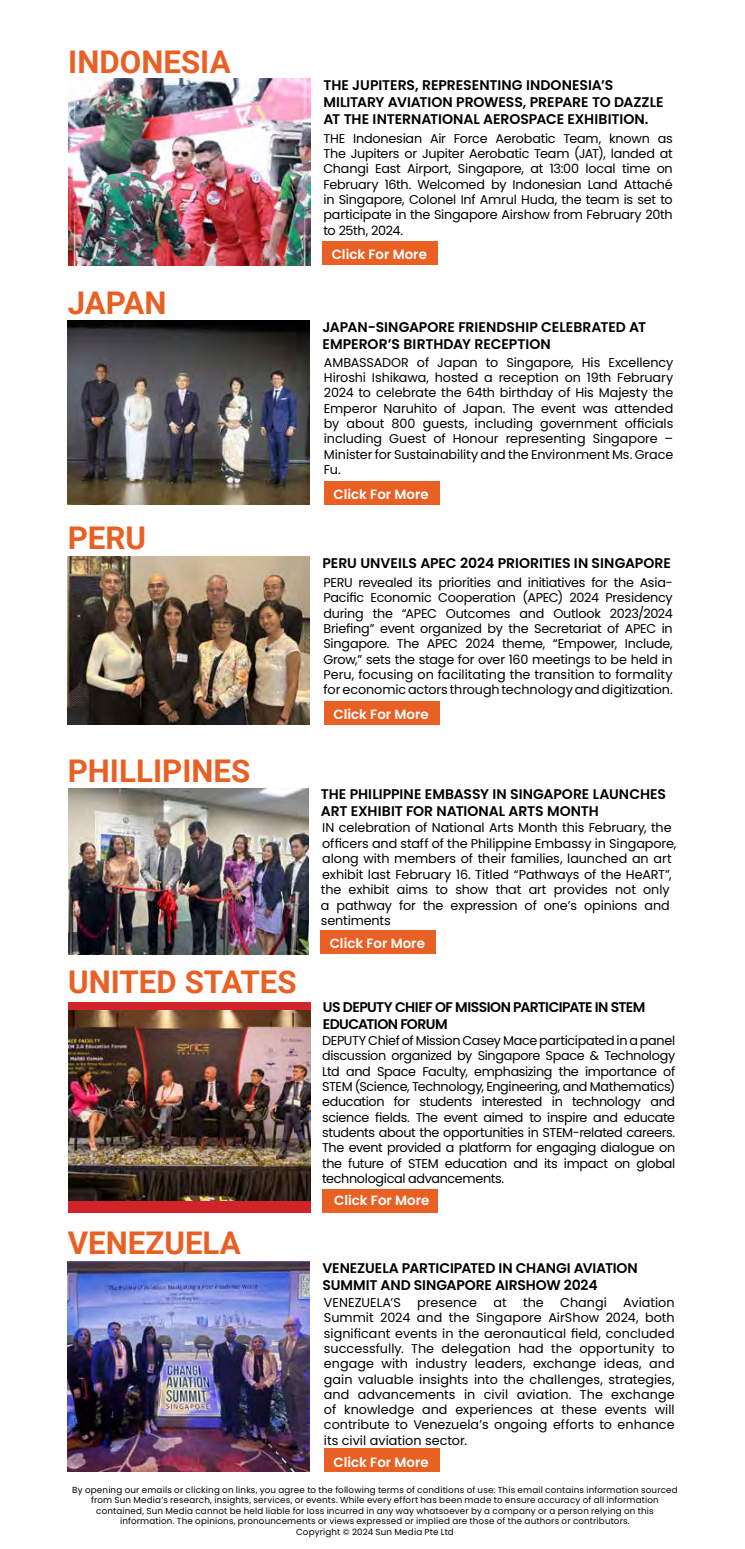
<style>
.page{position:relative;width:745px;height:1549px;background:#fff}
.page>*{position:absolute;margin:0;border:0;box-sizing:border-box;transform-origin:0 0}
.t1{font:700 31.25px "Roboto";color:#e96025}
.t2{font:600 14px/16.8px "Poppins";letter-spacing:-.01em;color:#000}
.t3{font:600 14px/16.8px "Poppins";letter-spacing:-.035em;color:#000}
.t4{font:600 13.38px "Poppins";color:#fff}
.t5{font:12.75px/15.2px "Poppins";letter-spacing:-.01em;color:#000;text-align:justify}
.t6{font:8.75px/10.5px "Poppins";letter-spacing:.02em;color:#000;text-align:center}
</style>
<div class="page">
<img style="left:68px;top:1262px;width:241px;height:209px">
<div style="left:324px;top:1448px;width:115px;height:23px;background:#e96025"></div>
<div style="left:68px;top:1002px;width:242px;height:210px;background:#d2232a"></div>
<img style="left:68px;top:1011px;width:242px;height:190px">
<div style="left:322px;top:1189px;width:115px;height:23px;background:#e96025"></div>
<img style="left:69px;top:79px;width:241px;height:186px">
<div style="left:322px;top:242px;width:115px;height:23px;background:#e96025"></div>
<img style="left:68px;top:321px;width:241px;height:183px">
<div style="left:324px;top:481px;width:115px;height:23px;background:#e96025"></div>
<img style="left:68px;top:556px;width:241px;height:168px">
<div style="left:324px;top:701px;width:115px;height:23px;background:#e96025"></div>
<img style="left:68px;top:789px;width:240px;height:165px">
<div style="left:320px;top:930px;width:115px;height:23px;background:#e96025"></div>
<h1 class="t1" style="left:68px;top:40px;width:164px">INDONESIA</h1>
<h1 class="t1" style="left:68px;top:280px;width:100px">JAPAN</h1>
<h1 class="t1" style="left:68px;top:516px;width:80px">PERU</h1>
<h1 class="t1" style="left:68px;top:748px;width:184px">PHILLIPINES</h1>
<h1 class="t1" style="left:68px;top:960px;width:230px">UNITED STATES</h1>
<h1 class="t1" style="left:68px;top:1220px;width:174px">VENEZUELA</h1>
<p class="t2" style="left:323px;top:77px;width:341px">THE JUPITERS, REPRESENTING INDONESIA’S<br>MILITARY AVIATION PROWESS, PREPARE TO DAZZLE<br>AT THE INTERNATIONAL AEROSPACE EXHIBITION.</p>
<p class="t5" style="left:323px;top:131px;width:351px">THE Indonesian Air Force Aerobatic Team, known as The Jupiters or Jupiter Aerobatic Team (JAT), landed at Changi East Airport, Singapore, at 13:00 local time on February 16th. Welcomed by Indonesian Land Attaché in Singapore, Colonel Inf Amrul Huda, the team is set to participate in the Singapore Airshow from February 20th to 25th, 2024.</p>
<p class="t4" style="left:331px;top:247px;width:97px">Click For More</p>
<p class="t2" style="left:322px;top:319px;width:325px">JAPAN-SINGAPORE FRIENDSHIP CELEBRATED AT<br>EMPEROR’S BIRTHDAY RECEPTION</p>
<p class="t5" style="left:324px;top:355px;width:350px">AMBASSADOR of Japan to Singapore, His Excellency Hiroshi Ishikawa, hosted a reception on 19th February 2024 to celebrate the 64th birthday of His Majesty the Emperor Naruhito of Japan. The event was attended by about 800 guests, including government officials including Guest of Honour representing Singapore – Minister for Sustainability and the Environment Ms. Grace Fu.</p>
<p class="t4" style="left:333px;top:486px;width:97px">Click For More</p>
<p class="t2" style="left:322px;top:554px;width:350px">PERU UNVEILS APEC 2024 PRIORITIES IN SINGAPORE</p>
<p class="t5" style="left:323px;top:575px;width:351px">PERU revealed its priorities and initiatives for the Asia-Pacific Economic Cooperation (APEC) 2024 Presidency during the “APEC Outcomes and Outlook 2023/2024<br>Briefing” event organized by the Secretariat of APEC in Singapore. The APEC 2024 theme, “Empower, Include, Grow,” sets the stage for over 160 meetings to be held in Peru, focusing on facilitating the transition to formality for economic actors through technology and digitization.</p>
<p class="t4" style="left:333px;top:706px;width:97px">Click For More</p>
<p class="t2" style="left:320px;top:786px;width:346px">THE PHILIPPINE EMBASSY IN SINGAPORE LAUNCHES<br>ART EXHIBIT FOR NATIONAL ARTS MONTH</p>
<p class="t5" style="left:320px;top:820px;width:357px;text-align:left">IN celebration of National Arts Month this February, the officers and staff of the Philippine Embassy in Singapore, along with members of their families, launched an art exhibit last February 16. Titled “Pathways of the HeART”, the exhibit aims to show that art provides not only a pathway for the expression of one’s opinions and sentiments</p>
<p class="t4" style="left:329px;top:935px;width:97px">Click For More</p>
<p class="t3" style="left:322px;top:999px;width:324px">US DEPUTY CHIEF OF MISSION PARTICIPATE IN STEM<br>EDUCATION FORUM</p>
<p class="t5" style="left:322px;top:1033px;width:354px">DEPUTY Chief of Mission Casey Mace participated in a panel discussion organized by Singapore Space &amp; Technology Ltd and Space Faculty, emphasizing the importance of STEM (Science, Technology, Engineering, and Mathematics) education for students interested in technology and science fields. The event aimed to inspire and educate students about the opportunities in STEM-related careers.<br>The event provided a platform for engaging dialogue on the future of STEM education and its impact on global technological advancements.</p>
<p class="t4" style="left:334px;top:1192px;width:97px">Click For More</p>
<p class="t2" style="left:322px;top:1259px;width:317px">VENEZUELA PARTICIPATED IN CHANGI AVIATION<br>SUMMIT AND SINGAPORE AIRSHOW 2024</p>
<p class="t5" style="left:324px;top:1294px;width:78px">VENEZUELA’S</p>
<p class="t5" style="left:417px;top:1294px;width:61px">presence</p>
<p class="t5" style="left:493px;top:1294px;width:15px">at</p>
<p class="t5" style="left:523px;top:1294px;width:22px">the</p>
<p class="t5" style="left:560px;top:1294px;width:48px">Changi</p>
<p class="t5" style="left:324px;top:1294px;width:352px;text-indent:299px">Aviation Summit 2024 and the Singapore AirShow 2024, both significant events in the aeronautical field, concluded successfully. The delegation had the opportunity to engage with industry leaders, exchange ideas, and gain valuable insights into the challenges, strategies, and advancements in civil aviation. The exchange of knowledge and experiences at these events will contribute to Venezuela’s ongoing efforts to enhance its civil aviation sector.</p>
<p class="t4" style="left:333px;top:1454px;width:97px">Click For More</p>
<p class="t6" style="left:72px;top:1484px;width:606px">By opening our emails or clicking on links, you agree to the following terms of conditions of use: This email contains information sourced from Sun Media’s research, insights, services, or events. While every effort has been made to ensure accuracy of all information contained, Sun Media cannot be held liable for loss incurred in any way whatsoever by a company or a person relying on this information. The opinions, pronouncements or views expressed or implied are those of the authors or contributors.<br>Copyright © 2024 Sun Media Pte Ltd</p>
</div>
